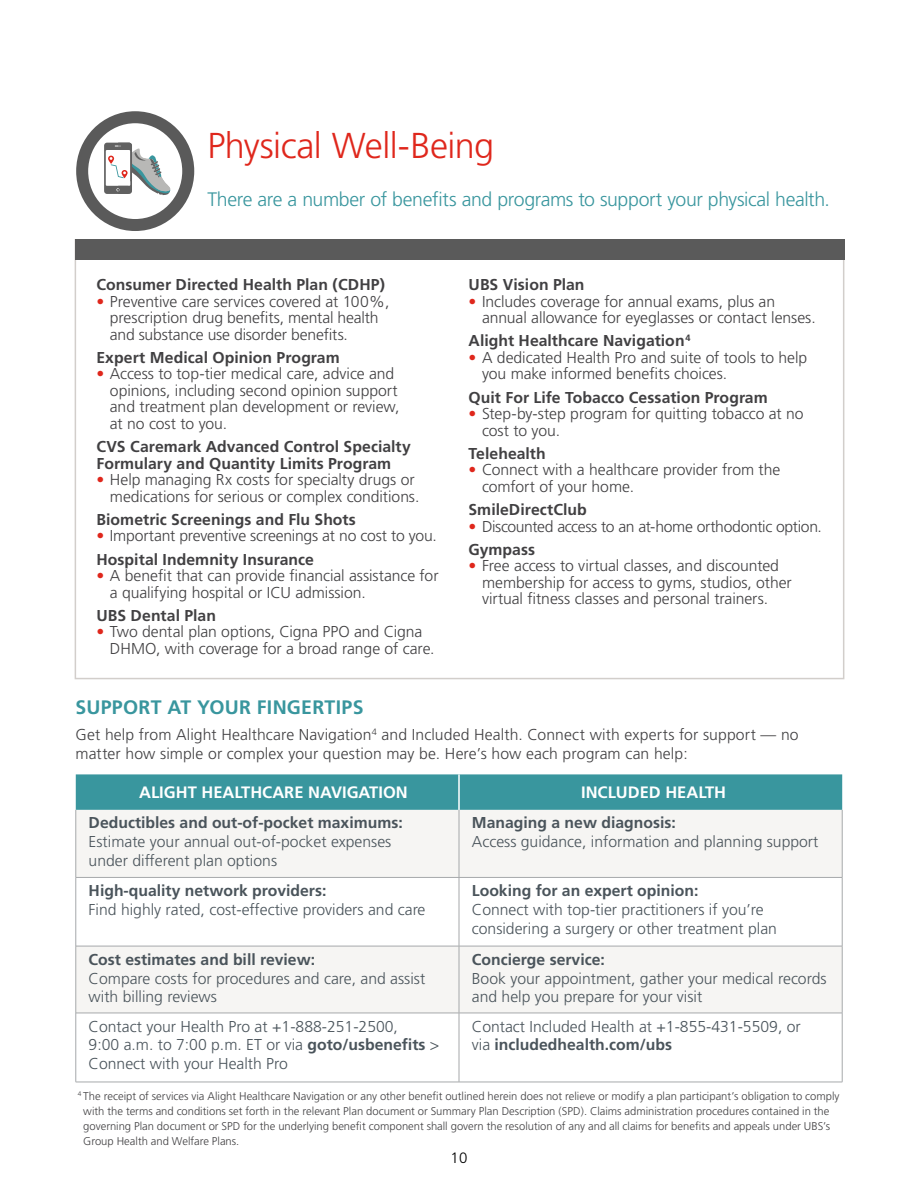
<style>
.page{position:relative;width:918px;height:1188px;background:#fff}
.page>*{position:absolute;margin:0;border:0;box-sizing:border-box;transform-origin:0 0}
.t1{font:300 36px "Frutiger";letter-spacing:-.015em;color:#df271c}
.t2{font:300 19.5px "Frutiger";letter-spacing:-.02em;color:#39969e}
.t3{font:700 19.5px "Frutiger";letter-spacing:.015em;color:#39969e}
.Table_Header_Level_2{font:700 16.5px "Frutiger";color:#fff}
.t4{font:300 15.75px/16.5px "Frutiger";letter-spacing:-.005em;color:#414042}
.Table_Body_Text{font:300 15.75px/18.9px "Frutiger";color:#4a545b}
.t5{font:700 15.75px/16.5px "Frutiger";letter-spacing:.005em;color:#414042}
.t6{font:300 15px "Frutiger";color:#000}
.t7{font:300 11.25px/15px "Frutiger";color:#414042}
.s1{color:#df271c}
.s2{font-weight:700}
</style>
<div class="page">
<div style="left:75px;top:239px;width:769px;height:21px;background:#5a5a5a"></div>
<div style="left:76px;top:111px;width:118px;height:120px;border:12px solid #5a5a5a;border-radius:50%"></div>
<svg style="left:104px;top:143px;width:28px;height:51px"></svg>
<div style="left:106px;top:150px;width:24px;height:36px;background:#fff"></div>
<svg style="left:110px;top:143px;width:60px;height:52px"></svg>
<div style="left:76px;top:774px;width:766px;height:36px;background:#39969e"></div>
<div style="left:77px;top:810px;width:765px;height:67px;background:#f6f5f3"></div>
<svg style="left:77px;top:878px;width:765px;height:204px"></svg>
<hr style="left:76px;top:810px;width:1px;height:67px;background:#a6a9ab">
<hr style="left:76px;top:877px;width:383px;height:1px;background:#a6a9ab">
<hr style="left:459px;top:877px;width:383px;height:1px;background:#a6a9ab">
<hr style="left:459px;top:878px;width:1px;height:68px;background:#a6a9ab">
<hr style="left:842px;top:878px;width:1px;height:68px;background:#a6a9ab">
<hr style="left:459px;top:810px;width:1px;height:67px;background:#a6a9ab">
<hr style="left:842px;top:810px;width:1px;height:67px;background:#a6a9ab">
<hr style="left:76px;top:878px;width:1px;height:68px;background:#a6a9ab">
<hr style="left:458px;top:774px;width:2px;height:36px;background:#fff">
<hr style="left:76px;top:946px;width:1px;height:67px;background:#a6a9ab">
<hr style="left:76px;top:946px;width:383px;height:1px;background:#a6a9ab">
<hr style="left:459px;top:946px;width:383px;height:1px;background:#a6a9ab">
<hr style="left:459px;top:946px;width:1px;height:67px;background:#a6a9ab">
<hr style="left:842px;top:946px;width:1px;height:67px;background:#a6a9ab">
<hr style="left:76px;top:1013px;width:1px;height:69px;background:#a6a9ab">
<hr style="left:76px;top:1013px;width:383px;height:1px;background:#a6a9ab">
<hr style="left:459px;top:1013px;width:383px;height:1px;background:#a6a9ab">
<hr style="left:459px;top:1013px;width:1px;height:69px;background:#a6a9ab">
<hr style="left:842px;top:1013px;width:1px;height:69px;background:#a6a9ab">
<hr style="left:76px;top:1082px;width:383px;height:1px;background:#a6a9ab">
<hr style="left:459px;top:1082px;width:383px;height:1px;background:#a6a9ab">
<p class="t1" style="left:207px;top:126px;width:288px">Physical Well-Being</p>
<p class="t2" style="left:207px;top:188px;width:624px">There are a number of benefits and programs to support your physical health.</p>
<p class="t5" style="left:96px;top:277px;width:290px">Consumer Directed Health Plan (CDHP)</p>
<p class="t4" style="left:110px;top:293px;width:281px;text-indent:-14px"><span class="s1">•</span> Preventive care services covered at 100%, prescription drug benefits, mental health and substance use disorder benefits.</p>
<p class="t5" style="left:96px;top:349px;width:245px">Expert Medical Opinion Program</p>
<p class="t4" style="left:110px;top:366px;width:291px;text-indent:-14px"><span class="s1">•</span> Access to top-tier medical care, advice and opinions, including second opinion support and treatment plan development or review, at no cost to you.</p>
<p class="t5" style="left:96px;top:439px;width:316px">CVS Caremark Advanced Control Specialty<br>Formulary and Quantity Limits Program</p>
<p class="t4" style="left:110px;top:472px;width:311px;text-indent:-14px"><span class="s1">•</span> Help managing Rx costs for specialty drugs or medications for serious or complex conditions.</p>
<p class="t5" style="left:96px;top:511px;width:261px">Biometric Screenings and Flu Shots</p>
<p class="t4" style="left:96px;top:528px;width:342px"><span class="s1">•</span> Important preventive screenings at no cost to you.</p>
<p class="t5" style="left:96px;top:551px;width:219px">Hospital Indemnity Insurance</p>
<p class="t4" style="left:110px;top:568px;width:330px;text-indent:-14px"><span class="s1">•</span> A benefit that can provide financial assistance for a qualifying hospital or ICU admission.</p>
<p class="t5" style="left:96px;top:607px;width:121px">UBS Dental Plan</p>
<p class="t4" style="left:110px;top:624px;width:326px;text-indent:-14px"><span class="s1">•</span> Two dental plan options, Cigna PPO and Cigna<br>DHMO, with coverage for a broad range of care.</p>
<p class="t5" style="left:469px;top:277px;width:118px">UBS Vision Plan</p>
<p class="t4" style="left:482px;top:293px;width:335px;text-indent:-14px"><span class="s1">•</span> Includes coverage for annual exams, plus an annual allowance for eyeglasses or contact lenses.</p>
<p class="t5" style="left:469px;top:333px;width:224px">Alight Healthcare Navigation<sup>4</sup></p>
<p class="t4" style="left:482px;top:349px;width:327px;text-indent:-14px"><span class="s1">•</span> A dedicated Health Pro and suite of tools to help you make informed benefits choices.</p>
<p class="t5" style="left:469px;top:389px;width:301px">Quit For Life Tobacco Cessation Program</p>
<p class="t4" style="left:482px;top:406px;width:323px;text-indent:-14px"><span class="s1">•</span> Step-by-step program for quitting tobacco at no cost to you.</p>
<p class="t5" style="left:469px;top:445px;width:79px">Telehealth</p>
<p class="t4" style="left:482px;top:462px;width:300px;text-indent:-14px"><span class="s1">•</span> Connect with a healthcare provider from the comfort of your home.</p>
<p class="t5" style="left:469px;top:502px;width:120px">SmileDirectClub</p>
<p class="t4" style="left:469px;top:518px;width:355px"><span class="s1">•</span> Discounted access to an at-home orthodontic option.</p>
<p class="t5" style="left:469px;top:541px;width:68px">Gympass</p>
<p class="t4" style="left:482px;top:558px;width:311px;text-indent:-14px"><span class="s1">•</span> Free access to virtual classes, and discounted membership for access to gyms, studios, other virtual fitness classes and personal trainers.</p>
<p class="t3" style="left:76px;top:695px;width:290px">SUPPORT AT YOUR FINGERTIPS</p>
<p class="t4" style="left:76px;top:725px;width:725px;line-height:19.5px">Get help from Alight Healthcare Navigation<sup>4</sup> and Included Health. Connect with experts for support — no matter how simple or complex your question may be. Here’s how each program can help:</p>
<p class="Table_Header_Level_2" style="left:139px;top:783px;width:270px">ALIGHT HEALTHCARE NAVIGATION</p>
<p class="Table_Header_Level_2" style="left:581px;top:783px;width:147px">INCLUDED HEALTH</p>
<p class="Table_Body_Text" style="left:89px;top:814px;width:316px"><span class="s2">Deductibles and out-of-pocket maximums:<br></span>Estimate your annual out-of-pocket expenses under different plan options</p>
<p class="Table_Body_Text" style="left:472px;top:814px;width:348px"><span class="s2">Managing a new diagnosis:<br></span>Access guidance, information and planning support</p>
<p class="Table_Body_Text" style="left:89px;top:881px;width:338px"><span class="s2">High-quality network providers:<br></span>Find highly rated, cost-effective providers and care</p>
<p class="Table_Body_Text" style="left:472px;top:881px;width:307px"><span class="s2">Looking for an expert opinion:<br></span>Connect with top-tier practitioners if you’re considering a surgery or other treatment plan</p>
<p class="Table_Body_Text" style="left:89px;top:950px;width:338px"><span class="s2">Cost estimates and bill review:<br></span>Compare costs for procedures and care, and assist with billing reviews</p>
<p class="Table_Body_Text" style="left:472px;top:950px;width:356px"><span class="s2">Concierge service:<br></span>Book your appointment, gather your medical records and help you prepare for your visit</p>
<p class="Table_Body_Text" style="left:89px;top:1017px;width:352px">Contact your Health Pro at +1-888-251-2500,<br>9:00 a.m. to 7:00 p.m. ET or via <span class="s2">goto/usbenefits</span> &gt;<br>Connect with your Health Pro</p>
<p class="Table_Body_Text" style="left:472px;top:1017px;width:330px">Contact Included Health at +1-855-431-5509, or via <span class="s2">includedhealth.com/ubs</span></p>
<p class="t7" style="left:83px;top:1089px;width:758px;text-indent:-5px"><sup>4</sup> The receipt of services via Alight Healthcare Navigation or any other benefit outlined herein does not relieve or modify a plan participant’s obligation to comply with the terms and conditions set forth in the relevant Plan document or Summary Plan Description (SPD). Claims administration procedures contained in the governing Plan document or SPD for the underlying benefit component shall govern the resolution of any and all claims for benefits and appeals under UBS’s Group Health and Welfare Plans.</p>
<p class="t6" style="left:451px;top:1150px;width:18px">10</p>
</div>
